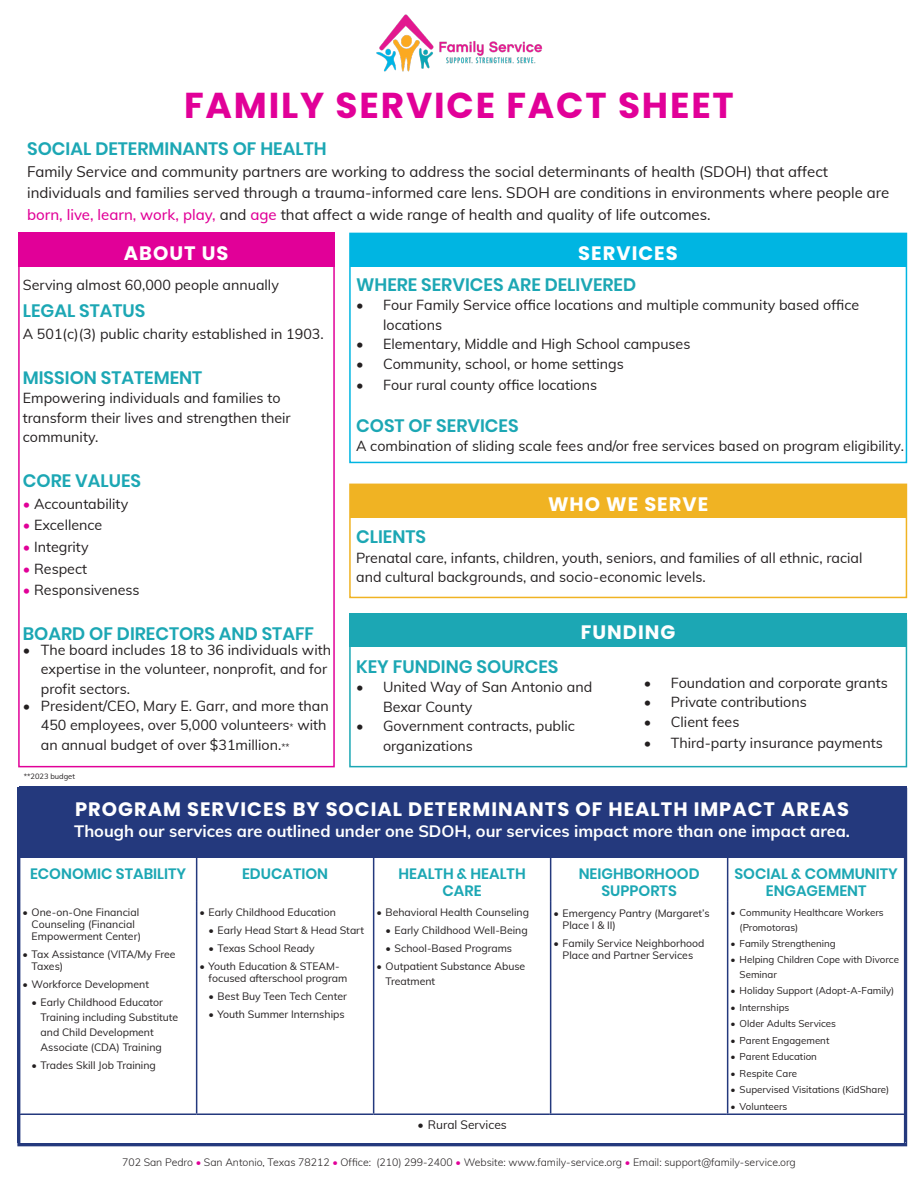
<style>
.page{position:relative;width:918px;height:1188px;background:#fff}
.page>*{position:absolute;margin:0;border:0;box-sizing:border-box;transform-origin:0 0}
.t1{font:700 36px "Poppins";letter-spacing:.05em;color:#e10098}
.t2{font:700 19.5px "Poppins";letter-spacing:.05em;color:#fff}
.t3{font:600 18px "Poppins";color:#1ca7b4}
.t4{font:700 16.5px "Muli";color:#fff}
.t5{font:15px/21.6px "Muli";color:#231f20}
.t6{font:600 15px/16.5px "Poppins";color:#1ca7b4;text-align:center}
.t7{font:14.25px/19.5px "Muli";color:#231f20}
.t8{font:12px "Muli";color:#231f20}
.t9{font:10.5px/12px "Muli";color:#231f20}
.t10{font:300 10.5px "Muli";color:#231f20}
.t11{font:9.75px/14.2px "Muli";color:#231f20}
.t12{font:7.5px "Muli";color:#231f20}
.s1{font-weight:500;color:#e10098}
.s2{color:#e10098}
.s3{font-size:9px}
</style>
<div class="page">
<div style="left:18px;top:233px;width:317px;height:534px;border:2px solid #e10098"></div>
<div style="left:349px;top:233px;width:558px;height:230px;border:2px solid #00b5e2"></div>
<div style="left:20px;top:789px;width:885px;height:69px;background:#24397d"></div>
<hr style="left:374px;top:1113px;width:176px;height:2px;background:#24397d">
<hr style="left:373px;top:858px;width:1px;height:44px;background:#24397d">
<hr style="left:373px;top:902px;width:1px;height:211px;background:#24397d">
<hr style="left:197px;top:1113px;width:177px;height:2px;background:#24397d">
<hr style="left:550px;top:858px;width:1px;height:44px;background:#24397d">
<hr style="left:550px;top:902px;width:1px;height:211px;background:#24397d">
<hr style="left:550px;top:1113px;width:177px;height:2px;background:#24397d">
<hr style="left:196px;top:858px;width:1px;height:44px;background:#24397d">
<hr style="left:196px;top:902px;width:1px;height:211px;background:#24397d">
<hr style="left:19px;top:1113px;width:178px;height:2px;background:#24397d">
<hr style="left:727px;top:858px;width:1px;height:44px;background:#24397d">
<hr style="left:727px;top:902px;width:1px;height:211px;background:#24397d">
<hr style="left:727px;top:1113px;width:178px;height:2px;background:#24397d">
<div style="left:350px;top:233px;width:556px;height:34px;background:#00b5e2"></div>
<img style="left:376px;top:14px;width:167px;height:58px">
<div style="left:18px;top:233px;width:317px;height:34px;background:#e10098"></div>
<div style="left:350px;top:484px;width:557px;height:33px;background:#f0b323"></div>
<div style="left:349px;top:484px;width:558px;height:114px;border:2px solid #f0b323"></div>
<div style="left:349px;top:613px;width:558px;height:34px;background:#1ca7b4"></div>
<div style="left:349px;top:620px;width:558px;height:147px;border:2px solid #1ca7b4"></div>
<hr style="left:18px;top:1143px;width:889px;height:3px;background:#24397d">
<div style="left:19px;top:786px;width:887px;height:8px;background:#24397d"></div>
<hr style="left:904px;top:786px;width:3px;height:356px;background:#24397d">
<hr style="left:18px;top:787px;width:2px;height:355px;background:#24397d">
<p class="t1" style="left:184px;top:84px;width:551px">FAMILY SERVICE FACT SHEET</p>
<p class="t3" style="left:27px;top:138px;width:301px">SOCIAL DETERMINANTS OF HEALTH</p>
<p class="t5" style="left:27px;top:160px;width:864px">Family Service and community partners are working to address the social determinants of health (SDOH) that affect individuals and families served through a trauma-informed care lens. SDOH are conditions in environments where people are <span class="s1">born, live, learn, work, play,</span> and <span class="s1">age</span> that affect a wide range of health and quality of life outcomes.</p>
<p class="t2" style="left:124px;top:242px;width:106px">ABOUT US</p>
<p class="t2" style="left:578px;top:242px;width:101px">SERVICES</p>
<p class="t7" style="left:23px;top:274px;width:258px">Serving almost 60,000 people annually</p>
<p class="t3" style="left:23px;top:300px;width:124px">LEGAL STATUS</p>
<p class="t7" style="left:23px;top:323px;width:302px">A 501(c)(3) public charity established in 1903.</p>
<p class="t3" style="left:23px;top:367px;width:181px">MISSION STATEMENT</p>
<p class="t7" style="left:23px;top:388px;width:269px">Empowering individuals and families to transform their lives and strengthen their community.</p>
<p class="t3" style="left:23px;top:470px;width:120px">CORE VALUES</p>
<p class="t7" style="left:23px;top:493px;width:107px"><span class="s2">•</span> Accountability</p>
<p class="t7" style="left:23px;top:515px;width:81px"><span class="s2">•</span> Excellence</p>
<p class="t7" style="left:23px;top:536px;width:67px"><span class="s2">•</span> Integrity</p>
<p class="t7" style="left:23px;top:558px;width:66px"><span class="s2">•</span> Respect</p>
<p class="t7" style="left:23px;top:580px;width:118px"><span class="s2">•</span> Responsiveness</p>
<p class="t3" style="left:23px;top:623px;width:293px">BOARD OF DIRECTORS AND STAFF</p>
<p class="t7" style="left:41px;top:639px;width:292px;text-indent:-18px">• The board includes 18 to 36 individuals with expertise in the volunteer, nonprofit, and for profit sectors.</p>
<p class="t7" style="left:41px;top:695px;width:289px;text-indent:-18px">• President/CEO, Mary E. Garr, and more than<br>450 employees, over 5,000 volunteers<span class="s3">*</span> with an annual budget of over $31million.<span class="s3">**</span></p>
<p class="t12" style="left:24px;top:771px;width:53px">**2023 budget</p>
<p class="t3" style="left:356px;top:274px;width:282px">WHERE SERVICES ARE DELIVERED</p>
<p class="t7" style="left:383px;top:295px;width:478px;text-indent:-27px">• Four Family Service office locations and multiple community based office locations</p>
<p class="t7" style="left:356px;top:334px;width:336px">• Elementary, Middle and High School campuses</p>
<p class="t7" style="left:356px;top:353px;width:269px">• Community, school, or home settings</p>
<p class="t7" style="left:356px;top:374px;width:243px">• Four rural county office locations</p>
<p class="t3" style="left:356px;top:415px;width:164px">COST OF SERVICES</p>
<p class="t7" style="left:356px;top:436px;width:549px">A combination of sliding scale fees and/or free services based on program eligibility.</p>
<p class="t2" style="left:548px;top:493px;width:162px">WHO WE SERVE</p>
<p class="t3" style="left:356px;top:526px;width:71px">CLIENTS</p>
<p class="t7" style="left:356px;top:547px;width:508px">Prenatal care, infants, children, youth, seniors, and families of all ethnic, racial and cultural backgrounds, and socio-economic levels.</p>
<p class="t2" style="left:581px;top:621px;width:96px">FUNDING</p>
<p class="t3" style="left:356px;top:656px;width:204px">KEY FUNDING SOURCES</p>
<p class="t7" style="left:383px;top:677px;width:211px;text-indent:-27px">• United Way of San Antonio and<br>Bexar County</p>
<p class="t7" style="left:383px;top:716px;width:193px;text-indent:-27px">• Government contracts, public organizations</p>
<p class="t7" style="left:644px;top:672px;width:246px">• Foundation and corporate grants</p>
<p class="t7" style="left:644px;top:692px;width:164px">• Private contributions</p>
<p class="t7" style="left:644px;top:711px;width:97px">• Client fees</p>
<p class="t7" style="left:644px;top:732px;width:240px">• Third-party insurance payments</p>
<p class="t2" style="left:75px;top:798px;width:775px">PROGRAM SERVICES BY SOCIAL DETERMINANTS OF HEALTH IMPACT AREAS</p>
<p class="t4" style="left:74px;top:819px;width:777px">Though our services are outlined under one SDOH, our services impact more than one impact area.</p>
<p class="t6" style="left:30px;top:866px;width:158px">ECONOMIC STABILITY</p>
<p class="t6" style="left:242px;top:866px;width:88px">EDUCATION</p>
<p class="t6" style="left:399px;top:866px;width:129px">HEALTH &amp; HEALTH<br>CARE</p>
<p class="t6" style="left:579px;top:866px;width:122px">NEIGHBORHOOD<br>SUPPORTS</p>
<p class="t6" style="left:734px;top:866px;width:165px">SOCIAL &amp; COMMUNITY<br>ENGAGEMENT</p>
<p class="t9" style="left:32px;top:905px;width:111px;text-indent:-9px">• One-on-One Financial<br>Counseling (Financial<br>Empowerment Center)</p>
<p class="t9" style="left:32px;top:947px;width:145px;text-indent:-9px">• Tax Assistance (VITA/My Free<br>Taxes)</p>
<p class="t9" style="left:23px;top:977px;width:128px">• Workforce Development</p>
<p class="t9" style="left:41px;top:994px;width:139px;line-height:15px;text-indent:-9px">• Early Childhood Educator<br>Training including Substitute and Child Development<br>Associate (CDA) Training</p>
<p class="t9" style="left:32px;top:1058px;width:126px">• Trades Skill Job Training</p>
<p class="t9" style="left:200px;top:905px;width:138px">• Early Childhood Education</p>
<p class="t9" style="left:209px;top:923px;width:157px">• Early Head Start &amp; Head Start</p>
<p class="t9" style="left:209px;top:941px;width:108px">• Texas School Ready</p>
<p class="t9" style="left:209px;top:959px;width:140px;text-indent:-9px">• Youth Education &amp; STEAM&shy;focused afterschool program</p>
<p class="t9" style="left:209px;top:989px;width:140px">• Best Buy Teen Tech Center</p>
<p class="t9" style="left:209px;top:1007px;width:138px">• Youth Summer Internships</p>
<p class="t9" style="left:377px;top:905px;width:154px">• Behavioral Health Counseling</p>
<p class="t9" style="left:386px;top:923px;width:144px">• Early Childhood Well-Being</p>
<p class="t9" style="left:386px;top:941px;width:128px">• School-Based Programs</p>
<p class="t9" style="left:386px;top:958px;width:141px;line-height:15px;text-indent:-9px">• Outpatient Substance Abuse<br>Treatment</p>
<p class="t11" style="left:740px;top:905px;width:146px;text-indent:-9px">• Community Healthcare Workers (Promotoras)</p>
<p class="t11" style="left:731px;top:936px;width:106px">• Family Strengthening</p>
<p class="t11" style="left:740px;top:952px;width:161px;text-indent:-9px">• Helping Children Cope with Divorce<br>Seminar</p>
<p class="t11" style="left:731px;top:983px;width:165px">• Holiday Support (Adopt-A-Family)</p>
<p class="t11" style="left:731px;top:1000px;width:60px">• Internships</p>
<p class="t11" style="left:731px;top:1016px;width:107px">• Older Adults Services</p>
<p class="t11" style="left:731px;top:1033px;width:100px">• Parent Engagement</p>
<p class="t11" style="left:731px;top:1049px;width:88px">• Parent Education</p>
<p class="t11" style="left:731px;top:1066px;width:68px">• Respite Care</p>
<p class="t11" style="left:731px;top:1082px;width:160px">• Supervised Visitations (KidShare)</p>
<p class="t11" style="left:731px;top:1099px;width:58px">• Volunteers</p>
<p class="t9" style="left:563px;top:907px;width:148px;text-indent:-9px">• Emergency Pantry (Margaret’s<br>Place I &amp; II)</p>
<p class="t9" style="left:554px;top:937px;width:152px;text-align:center">• Family Service Neighborhood<br>Place and Partner Services</p>
<p class="t8" style="left:417px;top:1116px;width:91px">• Rural Services</p>
<p class="t10" style="left:122px;top:1155px;width:675px">702 San Pedro <span class="s2">•</span> San Antonio, Texas 78212 <span class="s2">•</span> Office: (210) 299-2400 <span class="s2">•</span> Website: www.family-service.org <span class="s2">•</span> Email: support@family-service.org</p>
</div>
